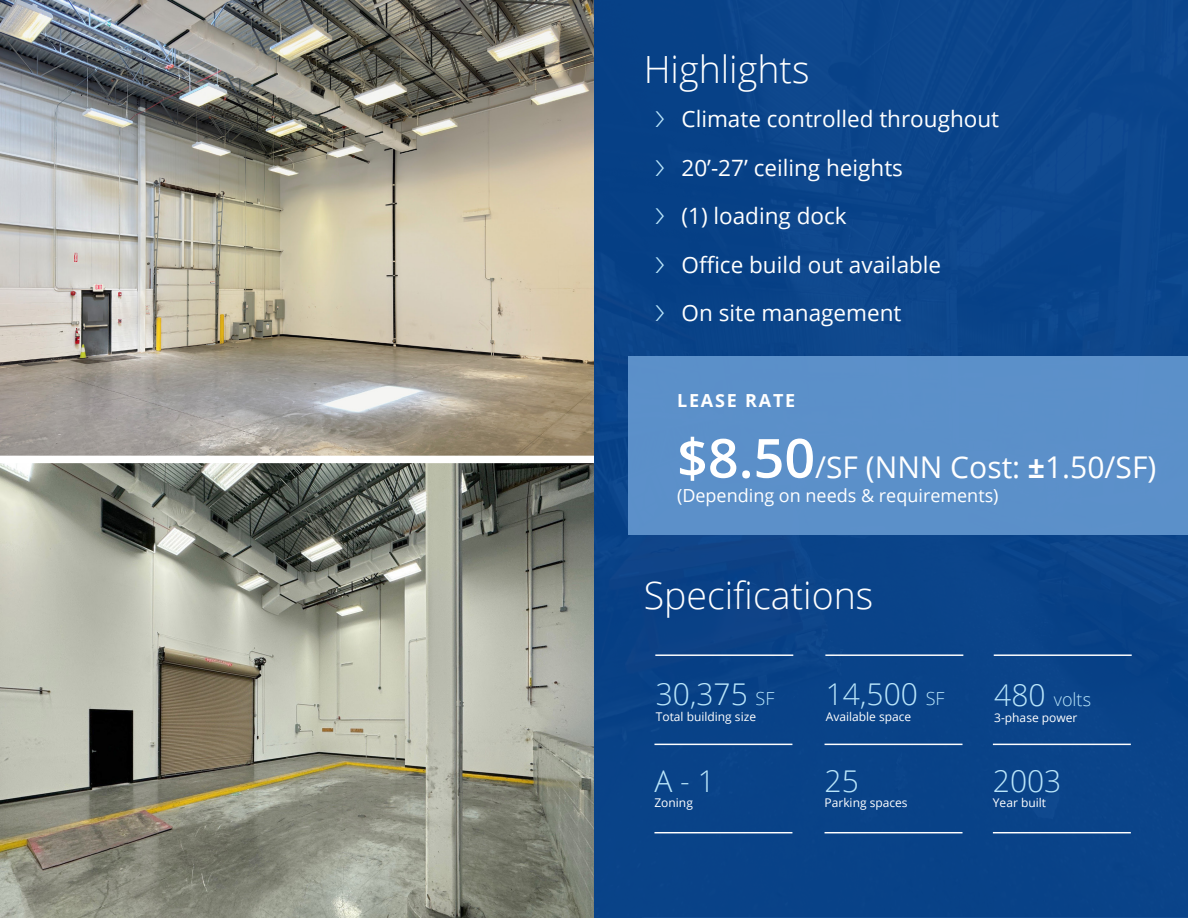
<style>
.page{position:relative;width:1188px;height:918px;background:#fff}
.page>*{position:absolute;margin:0;border:0;box-sizing:border-box;transform-origin:0 0}
.t1{font:300 37.5px "Open Sans";color:#fff}
.t2{font:30px "Open Sans";color:#fff}
.t3{font:300 30px "Open Sans";color:#b9e5fa}
.t4{font:22.5px "Open Sans";color:#fff}
.t5{font:18px "Open Sans";color:#fff}
.Type{font:700 18px "Open Sans";letter-spacing:.1em;color:#fff}
.t6{font:300 18px "Open Sans";color:#b9e5fa}
.t7{font:12px "Open Sans";color:#fff}
.s1{font-family:"Aaux Next";color:#b9e5fa}
.s2{font-weight:600;font-size:54px}
.s3{font-weight:700}
.s4{font-size:18px}
.s5{font-size:30px}
</style>
<div class="page">
<img style="left:0;top:463px;width:594px;height:455px">
<img style="left:0;top:0;width:594px;height:456px">
<div style="left:594px;top:0;width:594px;height:918px;background:#05428c"></div>
<div style="left:629px;top:356px;width:559px;height:179px;background:#5b90c9"></div>
<hr style="left:654px;top:744px;width:138px;height:1px;background:#fff">
<hr style="left:654px;top:832px;width:138px;height:1px;background:#fff">
<hr style="left:825px;top:744px;width:138px;height:1px;background:#fff">
<hr style="left:825px;top:832px;width:138px;height:1px;background:#fff">
<hr style="left:993px;top:744px;width:138px;height:1px;background:#fff">
<hr style="left:993px;top:832px;width:138px;height:1px;background:#fff">
<hr style="left:655px;top:654px;width:138px;height:2px;background:#fff">
<hr style="left:825px;top:654px;width:138px;height:2px;background:#fff">
<hr style="left:994px;top:654px;width:138px;height:2px;background:#fff">
<p class="t1" style="left:644px;top:43px;width:167px">Highlights</p>
<p class="t4" style="left:654px;top:103px;width:346px"><span class="s1">&gt;</span> Climate controlled throughout</p>
<p class="t4" style="left:654px;top:152px;width:250px"><span class="s1">&gt;</span> 20’-27’ ceiling heights</p>
<p class="t4" style="left:654px;top:201px;width:194px"><span class="s1">&gt;</span> (1) loading dock</p>
<p class="t4" style="left:654px;top:249px;width:288px"><span class="s1">&gt;</span> Office build out available</p>
<p class="t4" style="left:654px;top:298px;width:249px"><span class="s1">&gt;</span> On site management</p>
<p class="Type" style="left:677px;top:388px;width:120px">LEASE RATE</p>
<p class="t2" style="left:677px;top:446px;width:481px"><span class="s2">$8.50</span>/SF (NNN Cost: <span class="s3">±</span>1.50/SF)</p>
<p class="t5" style="left:677px;top:483px;width:323px">(Depending on needs &amp; requirements)</p>
<p class="t1" style="left:644px;top:570px;width:231px">Specifications</p>
<p class="t3" style="left:656px;top:673px;width:120px">30,375 <span class="s4">SF</span></p>
<p class="t7" style="left:656px;top:708px;width:102px">Total building size</p>
<p class="t3" style="left:654px;top:760px;width:62px">A - 1</p>
<p class="t7" style="left:654px;top:795px;width:40px">Zoning</p>
<p class="t3" style="left:826px;top:673px;width:120px">14,500 <span class="s4">SF</span></p>
<p class="t7" style="left:826px;top:708px;width:87px">Available space</p>
<p class="t3" style="left:825px;top:760px;width:36px">25</p>
<p class="t7" style="left:825px;top:795px;width:85px">Parking spaces</p>
<p class="t6" style="left:994px;top:687px;width:98px"><span class="s5">480</span> volts</p>
<p class="t7" style="left:994px;top:709px;width:85px">3-phase power</p>
<p class="t3" style="left:993px;top:760px;width:70px">2003</p>
<p class="t7" style="left:993px;top:795px;width:55px">Year built</p>
</div>
